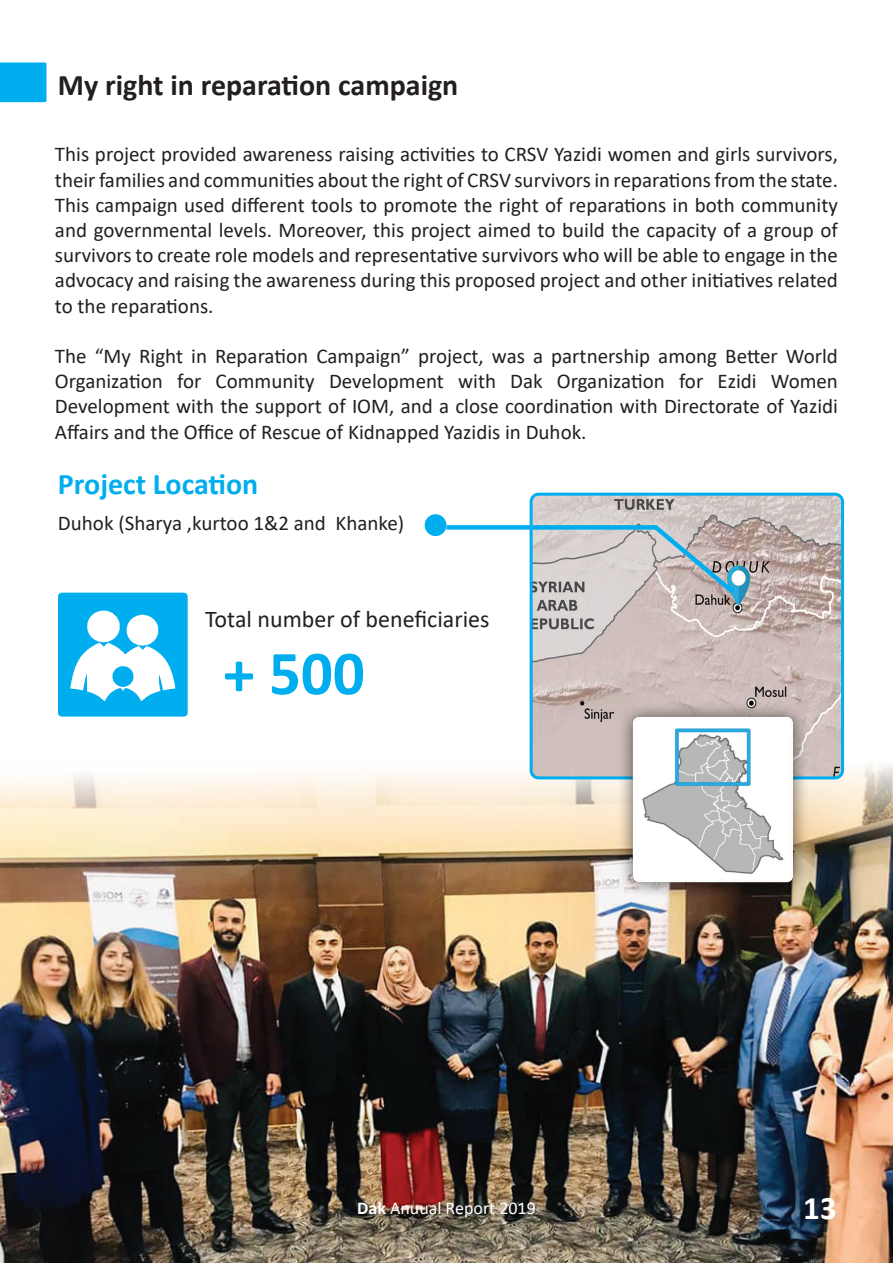
<style>
.page{position:relative;width:893px;height:1263px;background:#fff}
.page>*{position:absolute;margin:0;border:0;box-sizing:border-box;transform-origin:0 0}
.t1{font:700 63px "Calibri";color:#00aeef}
.t2{font:700 33px "Calibri";color:#fff}
.t3{font:700 30px "Calibri";color:#231f20}
.t4{font:700 30px "Calibri";color:#00aeef}
.t5{font:24px "Calibri";color:#231f20}
.t6{font:21px/25.2px "Calibri";color:#231f20;text-align:justify}
.t7{font:18px "Calibri";color:#fff}
.s1{font-weight:700}
</style>
<div class="page">
<img style="left:0;top:758px;width:893px;height:505px">
<div style="left:0;top:63px;width:46px;height:39px;background:#00aeef"></div>
<img style="left:531px;top:494px;width:309px;height:284px">
<div style="left:530px;top:493px;width:314px;height:286px;border:3px solid #00aeef;border-radius:8px"></div>
<svg style="left:442px;top:523px;width:296px;height:72px"></svg>
<div style="left:425px;top:514px;width:21px;height:22px;background:#00aeef;border-radius:50%"></div>
<img style="left:591px;top:690px;width:251px;height:223px">
<img style="left:58px;top:593px;width:130px;height:124px">
<h3 class="t3" style="left:58px;top:64px;width:402px">My right in reparation campaign</h3>
<p class="t6" style="left:55px;top:141px;width:784px">This project provided awareness raising activities to CRSV Yazidi women and girls survivors, their families and communities about the right of CRSV survivors in reparations from the state.<br>This campaign used different tools to promote the right of reparations in both community and governmental levels. Moreover, this project aimed to build the capacity of a group of survivors to create role models and representative survivors who will be able to engage in the advocacy and raising the awareness during this proposed project and other initiatives related to the reparations.</p>
<p class="t6" style="left:55px;top:343px;width:784px">The “My Right in Reparation Campaign” project, was a partnership among Better World Organization for Community Development with Dak Organization for Ezidi Women Development with the support of IOM, and a close coordination with Directorate of Yazidi Affairs and the Office of Rescue of Kidnapped Yazidis in Duhok.</p>
<h3 class="t4" style="left:58px;top:463px;width:202px">Project Location</h3>
<p class="t6" style="left:58px;top:510px;width:348px">Duhok (Sharya ,kurtoo 1&amp;2 and Khanke)</p>
<p class="t5" style="left:205px;top:603px;width:286px">Total number of beneficiaries</p>
<h1 class="t1" style="left:223px;top:629px;width:143px">+ 500</h1>
<p class="t7" style="left:357px;top:1195px;width:180px"><span class="s1">Dak</span> Anuual Report 2019</p>
<h2 class="t2" style="left:803px;top:1185px;width:35px">13</h2>
</div>
